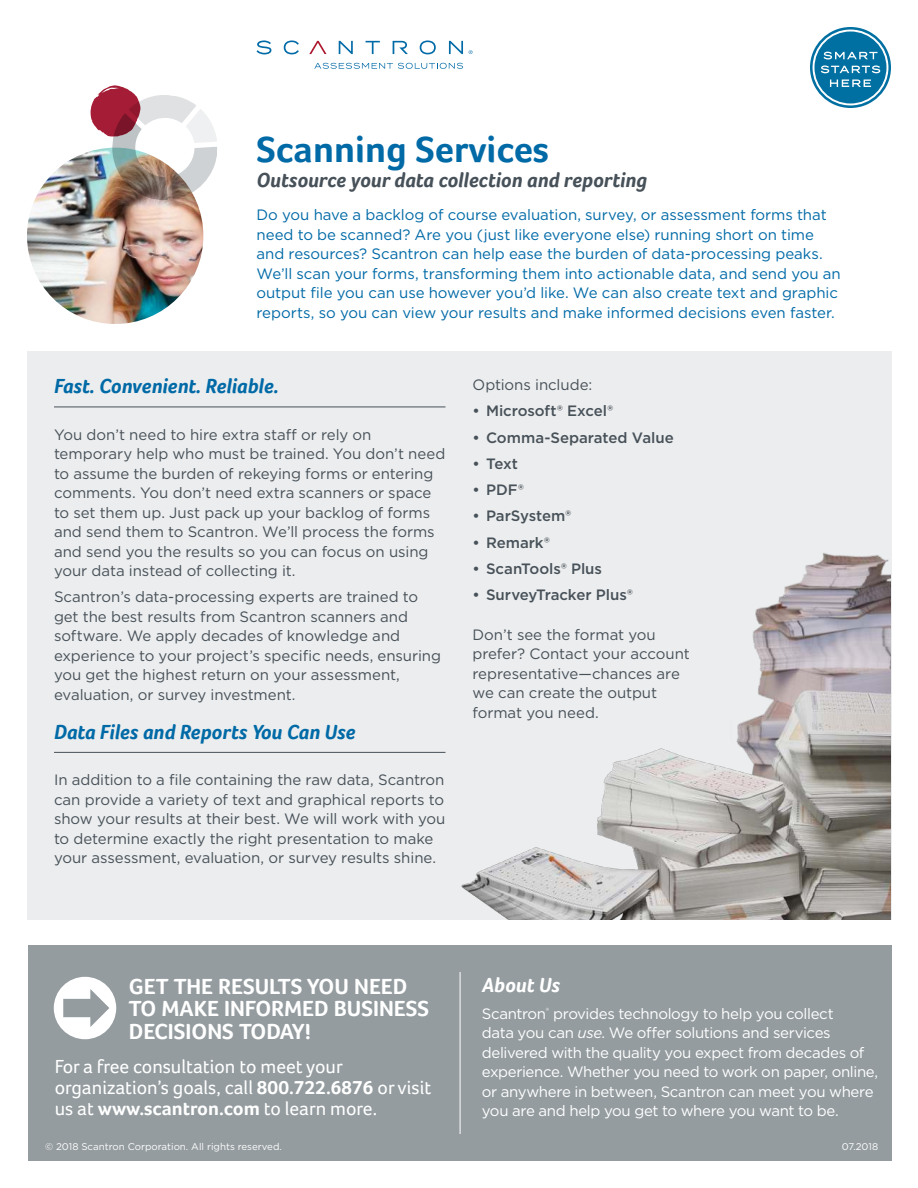
<style>
.page{position:relative;width:918px;height:1188px;background:#fff}
.page>*{position:absolute;margin:0;border:0;box-sizing:border-box;transform-origin:0 0}
.t1{font:700 37.5px "Foco";color:#006aa7}
.t2{font:700 22.5px/22.5px "Foco";color:#fff}
.t3{font:italic 700 21px "Foco";color:#006aa7}
.t4{font:italic 700 21px "Foco";color:#475159}
.t5{font:italic 700 21px "Foco";color:#fff}
.t6{font:19.5px/21px "Foco";color:#fff}
.t7{font:15px/19.5px "Gotham";letter-spacing:-.005em;color:#475159}
.t8{font:15px/19.5px "Gotham";letter-spacing:-.005em;color:#006aa7}
.t9{font:15px/19.5px "Gotham";letter-spacing:-.025em;color:#fff}
.t10{font:500 15px "Gotham";color:#475159}
.t11{font:9.75px "Gotham";color:#fff}
.s1{font-weight:700}
.s2{font-style:italic}
</style>
<div class="page">
<div style="left:27px;top:351px;width:864px;height:569px;background:#ecedee"></div>
<div style="left:28px;top:945px;width:864px;height:216px;background:#949c9f"></div>
<hr style="left:460px;top:972px;width:1px;height:162px;background:#fff">
<svg style="left:54px;top:977px;width:62px;height:62px"></svg>
<svg style="left:257px;top:40px;width:206px;height:14px"></svg>
<svg style="left:314px;top:63px;width:149px;height:6px"></svg>
<svg style="left:469px;top:50px;width:3px;height:4px"></svg>
<hr style="left:54px;top:407px;width:392px;height:1px;background:#475159">
<hr style="left:54px;top:752px;width:392px;height:1px;background:#475159">
<img style="left:429px;top:553px;width:462px;height:367px">
<img style="left:27px;top:148px;width:176px;height:176px;border-radius:88px">
<img style="left:91px;top:85px;width:126px;height:115px">
<svg style="left:810px;top:27px;width:81px;height:81px"></svg>
<h1 class="t1" style="left:256px;top:134px;width:294px">Scanning Services</h1>
<h3 class="t4" style="left:256px;top:171px;width:392px">Outsource your data collection and reporting</h3>
<p class="t8" style="left:256px;top:206px;width:586px">Do you have a backlog of course evaluation, survey, or assessment forms that need to be scanned? Are you (just like everyone else) running short on time and resources? Scantron can help ease the burden of data-processing peaks.<br>We’ll scan your forms, transforming them into actionable data, and send you an output file you can use however you’d like. We can also create text and graphic reports, so you can view your results and make informed decisions even faster.</p>
<h3 class="t3" style="left:54px;top:377px;width:226px">Fast. Convenient. Reliable.</h3>
<p class="t7" style="left:54px;top:425px;width:393px">You don’t need to hire extra staff or rely on temporary help who must be trained. You don’t need to assume the burden of rekeying forms or entering comments. You don’t need extra scanners or space to set them up. Just pack up your backlog of forms and send them to Scantron. We’ll process the forms and send you the results so you can focus on using your data instead of collecting it.</p>
<p class="t7" style="left:54px;top:588px;width:389px">Scantron’s data-processing experts are trained to get the best results from Scantron scanners and software. We apply decades of knowledge and experience to your project’s specific needs, ensuring you get the highest return on your assessment, evaluation, or survey investment.</p>
<h3 class="t3" style="left:54px;top:723px;width:303px">Data Files and Reports You Can Use</h3>
<p class="t7" style="left:54px;top:771px;width:393px">In addition to a file containing the raw data, Scantron can provide a variety of text and graphical reports to show your results at their best. We will work with you to determine exactly the right presentation to make your assessment, evaluation, or survey results shine.</p>
<p class="t7" style="left:472px;top:376px;width:121px">Options include:</p>
<p class="t10" style="left:472px;top:404px;width:142px">• Microsoft® Excel®</p>
<p class="t10" style="left:472px;top:430px;width:203px">• Comma-Separated Value</p>
<p class="t10" style="left:472px;top:457px;width:47px">• Text</p>
<p class="t10" style="left:472px;top:483px;width:53px">• PDF®</p>
<p class="t10" style="left:472px;top:509px;width:100px">• ParSystem®</p>
<p class="t10" style="left:472px;top:535px;width:79px">• Remark®</p>
<p class="t10" style="left:472px;top:562px;width:131px">• ScanTools® Plus</p>
<p class="t10" style="left:472px;top:588px;width:162px">• SurveyTracker Plus®</p>
<p class="t7" style="left:472px;top:625px;width:219px">Don’t see the format you prefer? Contact your account representative—chances are we can create the output format you need.</p>
<h2 class="t2" style="left:129px;top:976px;width:302px">GET THE RESULTS YOU NEED<br>TO MAKE INFORMED BUSINESS<br>DECISIONS TODAY!</h2>
<h3 class="t6" style="left:55px;top:1057px;width:378px">For a free consultation to meet your organization’s goals, call <span class="s1">800.722.6876</span> or visit us at <span class="s1">www.scantron.com</span> to learn more.</h3>
<p class="t11" style="left:45px;top:1143px;width:238px">© 2018 Scantron Corporation. All rights reserved.</p>
<h3 class="t5" style="left:482px;top:977px;width:80px">About Us</h3>
<p class="t9" style="left:482px;top:1004px;width:398px">Scantron<sup>®</sup> provides technology to help you collect<br>data you can <span class="s2">use</span>. We offer solutions and services delivered with the quality you expect from decades of experience. Whether you need to work on paper, online, or anywhere in between, Scantron can meet you where you are and help you get to where you want to be.</p>
<p class="t11" style="left:842px;top:1143px;width:38px">07.2018</p>
</div>
